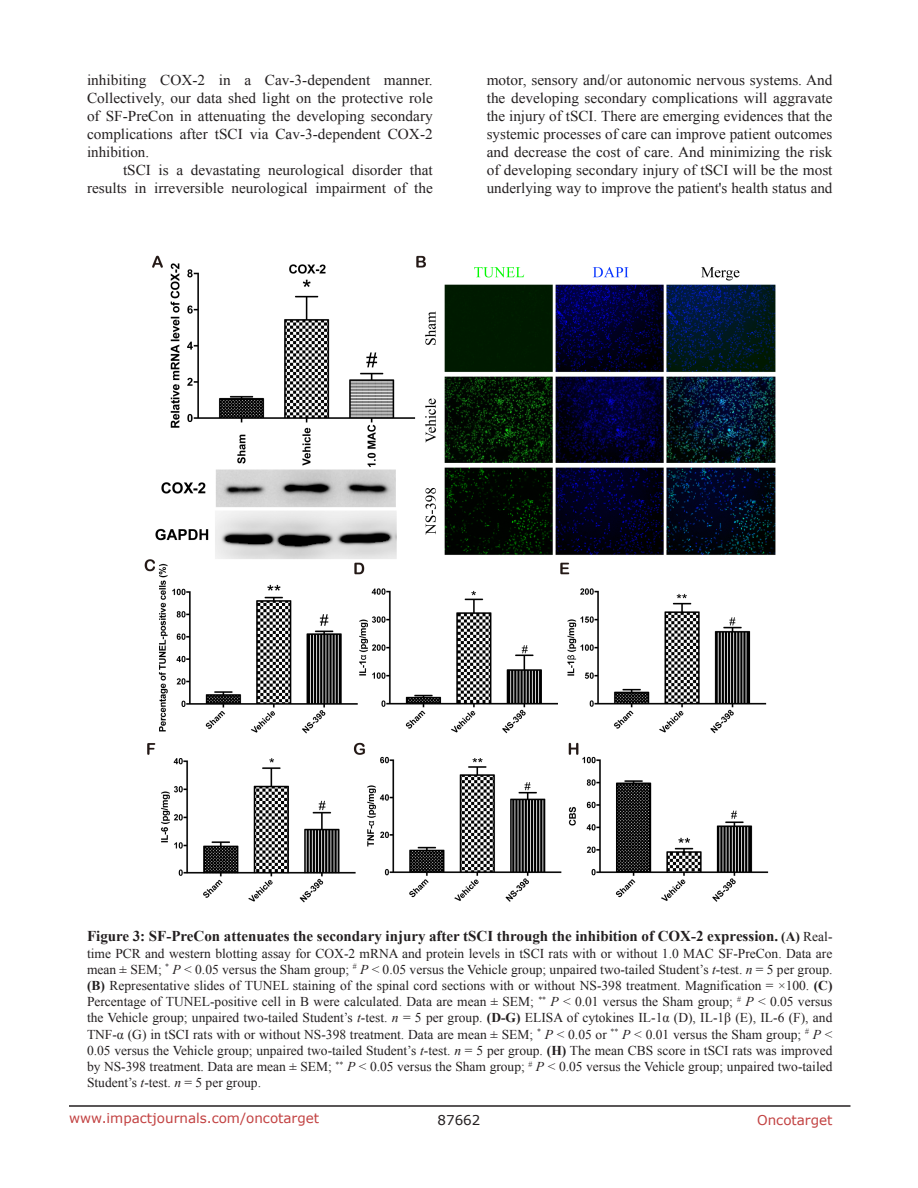
<style>
.page{position:relative;width:918px;height:1188px;background:#fff}
.page>*{position:absolute;margin:0;border:0;box-sizing:border-box;transform-origin:0 0}
.BodyText{font:15px/18px "Times New Roman";color:#231f20;text-align:justify}
.figuretext{font:700 15px "Times New Roman";color:#231f20}
.figuretext-2{font:13.5px/16.2px "Times New Roman";color:#231f20;text-align:justify}
.t1{font:13.5px "Verdana";color:#c24141}
.t2{font:13.5px "Verdana";color:#231f20}
.s1{font-size:13.5px}
.s2{font-weight:400;font-size:13.5px}
.s3{font-style:italic}
.s4{font-weight:700}
</style>
<div class="page">
<hr style="left:69px;top:1105px;width:781px;height:2px;background:#231f20">
<img style="left:144px;top:255px;width:632px;height:648px">
<p class="BodyText" style="left:87px;top:71px;width:347px">inhibiting COX-2 in a Cav-3-dependent manner.<br>Collectively, our data shed light on the protective role of SF-PreCon in attenuating the developing secondary complications after tSCI via Cav-3-dependent COX-2 inhibition.</p>
<p class="BodyText" style="left:87px;top:161px;width:347px;text-align:right">tSCI is a devastating neurological disorder that results in irreversible neurological impairment of the</p>
<p class="BodyText" style="left:487px;top:71px;width:347px">motor, sensory and/or autonomic nervous systems. And the developing secondary complications will aggravate the injury of tSCI. There are emerging evidences that the systemic processes of care can improve patient outcomes and decrease the cost of care. And minimizing the risk of developing secondary injury of tSCI will be the most underlying way to improve the patient's health status and</p>
<p class="figuretext" style="left:87px;top:926px;width:747px">Figure 3: SF-PreCon attenuates the secondary injury after tSCI through the inhibition of COX-2 expression. <span class="s1">(A)</span> <span class="s2">Real-</span></p>
<p class="figuretext-2" style="left:87px;top:945px;width:747px">time PCR and western blotting assay for COX-2 mRNA and protein levels in tSCI rats with or without 1.0 MAC SF-PreCon. Data are mean ± SEM; <sup>*</sup> <span class="s3">P</span> &lt; 0.05 versus the Sham group; <sup>#</sup> <span class="s3">P</span> &lt; 0.05 versus the Vehicle group; unpaired two-tailed Student’s <span class="s3">t</span>-test. <span class="s3">n</span> = 5 per group. <span class="s4">(B)</span> Representative slides of TUNEL staining of the spinal cord sections with or without NS-398 treatment. Magnification = ×100. <span class="s4">(C)<br></span>Percentage of TUNEL-positive cell in B were calculated. Data are mean ± SEM; <sup>**</sup> <span class="s3">P</span> &lt; 0.01 versus the Sham group; <sup>#</sup> <span class="s3">P</span> &lt; 0.05 versus the Vehicle group; unpaired two-tailed Student’s <span class="s3">t</span>-test. <span class="s3">n</span> = 5 per group. <span class="s4">(D-G)</span> ELISA of cytokines IL-1α (D), IL-1β (E), IL-6 (F), and TNF-α (G) in tSCI rats with or without NS-398 treatment. Data are mean ± SEM; <sup>*</sup> <span class="s3">P</span> &lt; 0.05 or <sup>**</sup> <span class="s3">P</span> &lt; 0.01 versus the Sham group; <sup>#</sup> <span class="s3">P</span> &lt; 0.05 versus the Vehicle group; unpaired two-tailed Student’s <span class="s3">t</span>-test. <span class="s3">n</span> = 5 per group. <span class="s4">(H)</span> The mean CBS score in tSCI rats was improved by NS-398 treatment. Data are mean ± SEM; <sup>**</sup> <span class="s3">P</span> &lt; 0.05 versus the Sham group; <sup>#</sup> <span class="s3">P</span> &lt; 0.05 versus the Vehicle group; unpaired two-tailed Student’s <span class="s3">t</span>-test. <span class="s3">n</span> = 5 per group.</p>
<p class="t1" style="left:69px;top:1109px;width:252px">www.impactjournals.com/oncotarget</p>
<p class="t2" style="left:438px;top:1111px;width:44px">87662</p>
<p class="t1" style="left:757px;top:1111px;width:77px">Oncotarget</p>
</div>
